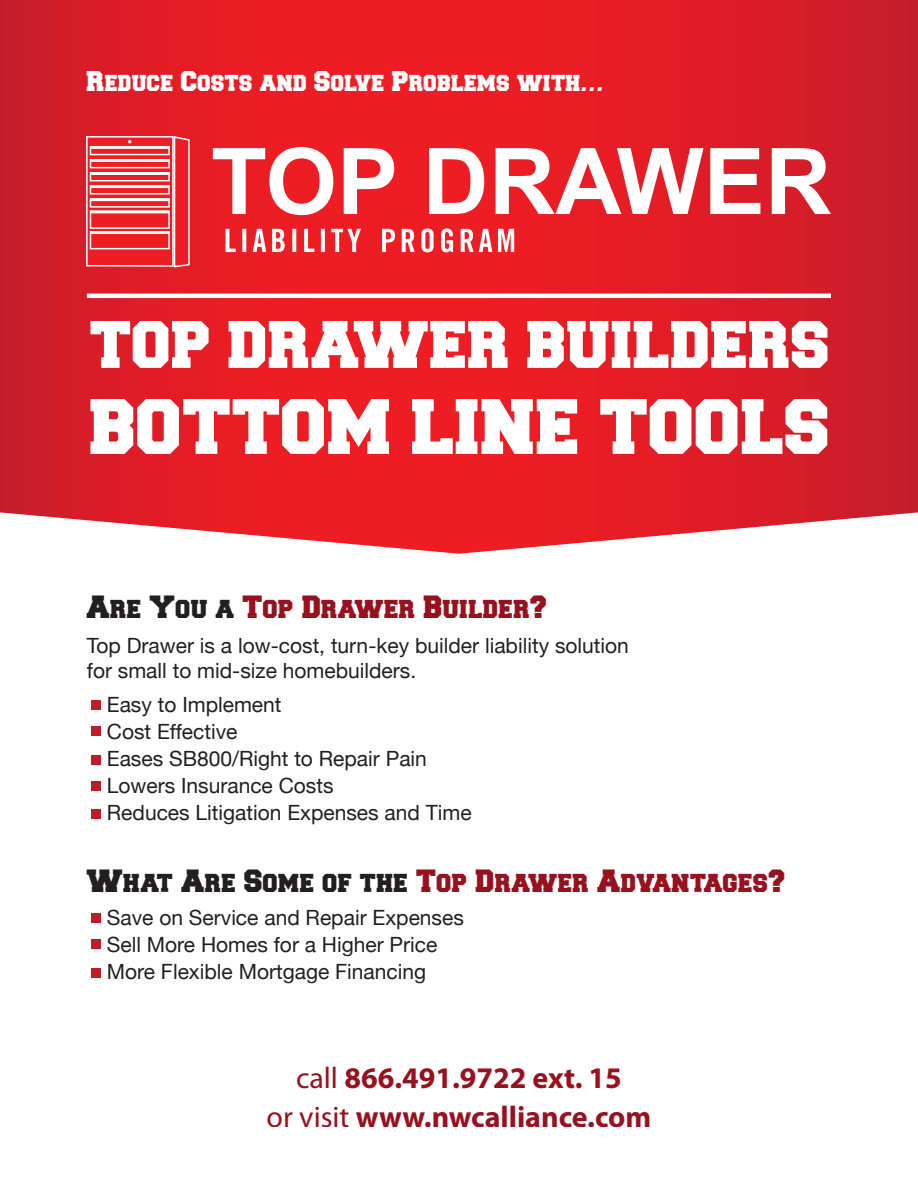
<style>
.page{position:relative;width:918px;height:1188px;background:#fff}
.page>*{position:absolute;margin:0;border:0;box-sizing:border-box;transform-origin:0 0}
.t1{font:66px "Collegiate Black FLF";color:#fff}
.t2{font:56.25px "Collegiate Black FLF";color:#fff}
.t3{font:700 30px "Myriad Pro";color:#97111e}
.t4{font:27px "Collegiate Black FLF";color:#97111e}
.t5{font:24px "Collegiate Black FLF";color:#fff}
.t6{font:21px/27px "Helvetica Neue";color:#231f20}
.s1{font-family:"Helvetica Neue";font-weight:700;font-style:italic}
.s2{color:#231f20}
.s3{font-weight:400}
</style>
<div class="page">
<svg style="left:0;top:0;width:918px;height:554px;background:#e1262f"></svg>
<hr style="left:87px;top:294px;width:744px;height:4px;background:#fff">
<svg style="left:213px;top:147px;width:618px;height:68px"></svg>
<svg style="left:225px;top:228px;width:289px;height:24px"></svg>
<div style="left:87px;top:137px;width:86px;height:129px;background:#ee1d23"></div>
<div style="left:86px;top:136px;width:88px;height:131px;border:2px solid #fff"></div>
<div style="left:90px;top:146px;width:80px;height:9px;background:#ee1d23;border:2px solid #fff"></div>
<div style="left:90px;top:146px;width:79px;height:3px;background:#fff;border:2px solid #fff"></div>
<div style="left:90px;top:159px;width:80px;height:9px;background:#ee1d23;border:2px solid #fff"></div>
<div style="left:90px;top:159px;width:79px;height:3px;background:#fff;border:2px solid #fff"></div>
<div style="left:90px;top:172px;width:80px;height:9px;background:#ee1d23;border:2px solid #fff"></div>
<hr style="left:90px;top:172px;width:79px;height:3px;background:#fff">
<svg style="left:90px;top:185px;width:80px;height:10px"></svg>
<hr style="left:90px;top:185px;width:79px;height:3px;background:#fff">
<svg style="left:90px;top:198px;width:80px;height:10px"></svg>
<div style="left:90px;top:198px;width:79px;height:3px;background:#fff;border:2px solid #fff"></div>
<div style="left:90px;top:211px;width:80px;height:18px;background:#ee1d23;border:2px solid #fff"></div>
<hr style="left:90px;top:211px;width:79px;height:2px;background:#fff">
<div style="left:90px;top:231px;width:80px;height:18px;background:#ee1d23;border:2px solid #fff"></div>
<hr style="left:90px;top:231px;width:79px;height:3px;background:#fff">
<svg style="left:173px;top:135px;width:18px;height:133px;background:#f04b50"></svg>
<div style="left:91px;top:700px;width:9px;height:10px;background:#be1d2c"></div>
<div style="left:91px;top:727px;width:9px;height:9px;background:#be1d2c"></div>
<div style="left:91px;top:756px;width:9px;height:9px;background:#be1d2c"></div>
<div style="left:91px;top:782px;width:9px;height:9px;background:#be1d2c"></div>
<div style="left:91px;top:913px;width:9px;height:9px;background:#be1d2c"></div>
<div style="left:91px;top:939px;width:9px;height:10px;background:#be1d2c"></div>
<div style="left:91px;top:968px;width:9px;height:9px;background:#be1d2c"></div>
<div style="left:91px;top:810px;width:9px;height:9px;background:#be1d2c"></div>
<p class="t5" style="left:87px;top:71px;width:520px">Reduce Costs and Solve Problems with<span class="s1">…</span></p>
<h2 class="t2" style="left:90px;top:321px;width:742px">TOP DRAWER BUILDERS</h2>
<h1 class="t1" style="left:90px;top:399px;width:742px">BOTTOM LINE TOOLS</h1>
<p class="t4" style="left:87px;top:596px;width:462px"><span class="s2">Are You a</span> Top Drawer Builder?</p>
<p class="t6" style="left:87px;top:633px;width:544px;line-height:25.2px">Top Drawer is a low-cost, turn-key builder liability solution for small to mid-size homebuilders.</p>
<p class="t6" style="left:107px;top:691px;width:366px">Easy to Implement<br>Cost Effective<br>Eases SB800/Right to Repair Pain<br>Lowers Insurance Costs<br>Reduces Litigation Expenses and Time</p>
<p class="t4" style="left:87px;top:870px;width:701px"><span class="s2">What Are Some of the</span> Top Drawer Advantages?</p>
<p class="t6" style="left:107px;top:904px;width:359px">Save on Service and Repair Expenses<br>Sell More Homes for a Higher Price<br>More Flexible Mortgage Financing</p>
<h3 class="t3" style="left:296px;top:1058px;width:327px"><span class="s3">call</span> 866.491.9722 ext. 15</h3>
<h3 class="t3" style="left:267px;top:1097px;width:386px"><span class="s3">or visit</span> www.nwcalliance.com</h3>
</div>
